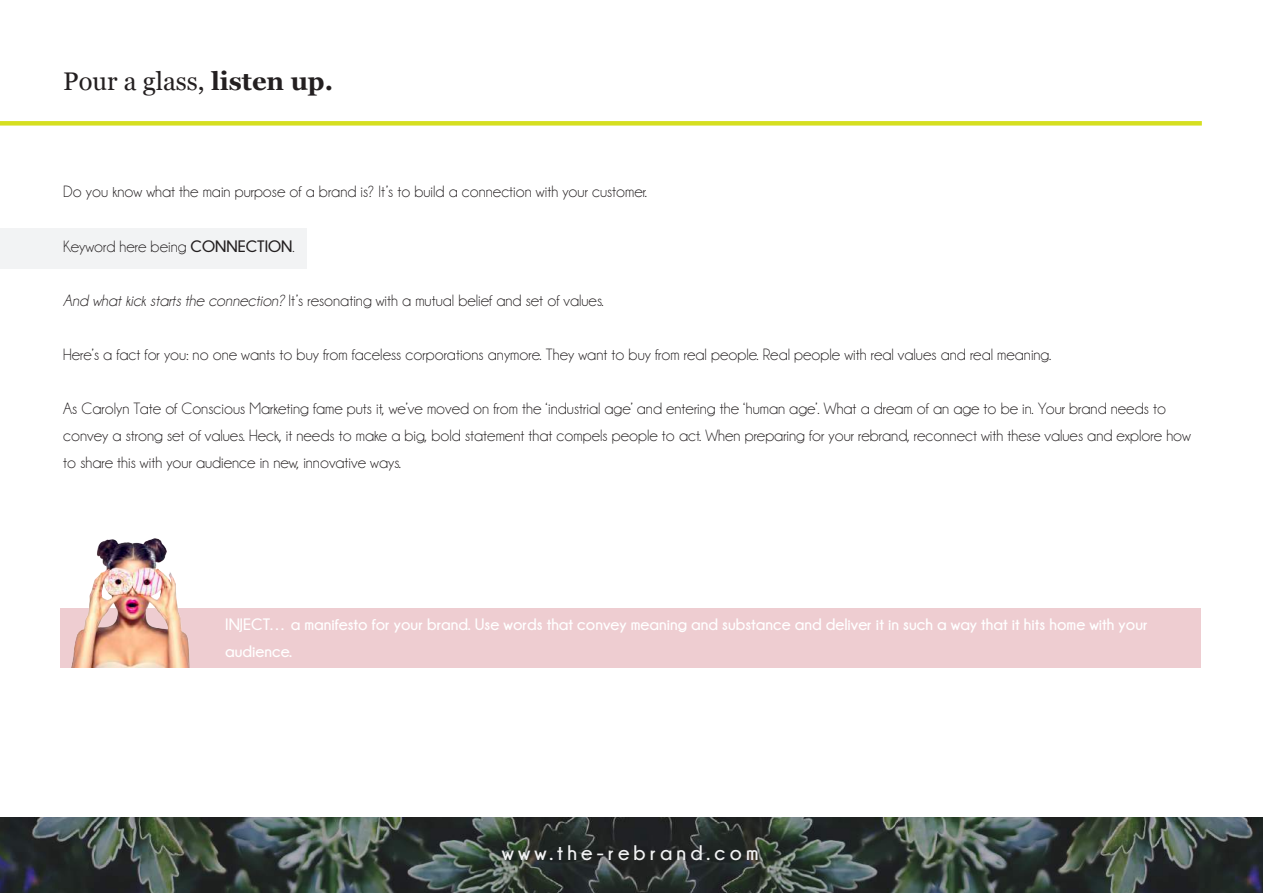
<style>
.page{position:relative;width:1263px;height:893px;background:#fff}
.page>*{position:absolute;margin:0;border:0;box-sizing:border-box;transform-origin:0 0}
.t1{font:25.5px "Georgia";color:#231f20}
.t2{font:700 21px "Champagne&Limousines";letter-spacing:.2em;color:#f2f3f4}
.t3{font:16.5px/27px "Champagne&Limousines";color:#231f20}
.t4{font:700 16.5px/27px "Champagne&Limousines";color:#fff}
.s1{font-weight:700}
.s2{font-style:italic}
</style>
<div class="page">
<div style="left:0;top:121px;width:1202px;height:5px;background:#d6df20"></div>
<img style="left:0;top:817px;width:1263px;height:76px">
<div style="left:0;top:229px;width:306px;height:40px;background:#f2f3f4"></div>
<div style="left:60px;top:608px;width:1140px;height:60px;background:#eecdd1"></div>
<img style="left:71px;top:538px;width:119px;height:130px">
<h1 class="t1" style="left:63px;top:63px;width:271px">Pour a glass, <span class="s1">listen up.</span></h1>
<p class="t3" style="left:63px;top:179px;width:585px">Do you know what the main purpose of a brand is? t os’I t build a connection with your customer.</p>
<p class="t3" style="left:63px;top:233px;width:233px">Keyword here being <span class="s1">CONNECTION</span>.</p>
<p class="t3" style="left:63px;top:287px;width:542px"><span class="s2">And what kick starts the connection?</span> s’I t resonating with a mutual belief and set of values.</p>
<p class="t3" style="left:63px;top:341px;width:989px">Here as’ fact for you: no one wants to buy from faceless corporations anymore. They want to buy from real people. Real people with real values and real meaning.</p>
<p class="t3" style="left:63px;top:395px;width:1129px">As Carolyn Tate of Conscious Marketing fame puts ,i t wev e’ moved on from the ‘industrial age’ and entering the ‘human age.’ What a dream of an age to be .i n Your brand needs to convey a strong set of values. Heck it, needs to make a big, bold statement that compels people to act. When preparing for your rebrand, reconnect with these values and explore how to share this with your audience in new, innovative ways.</p>
<p class="t4" style="left:225px;top:610px;width:924px">INJECT… a manifesto for your brand. Use words that convey meaning and substance and deliver init such a way that it hits home with your audience.</p>
<p class="t2" style="left:502px;top:841px;width:258px">www.the-rebrand.com</p>
</div>
